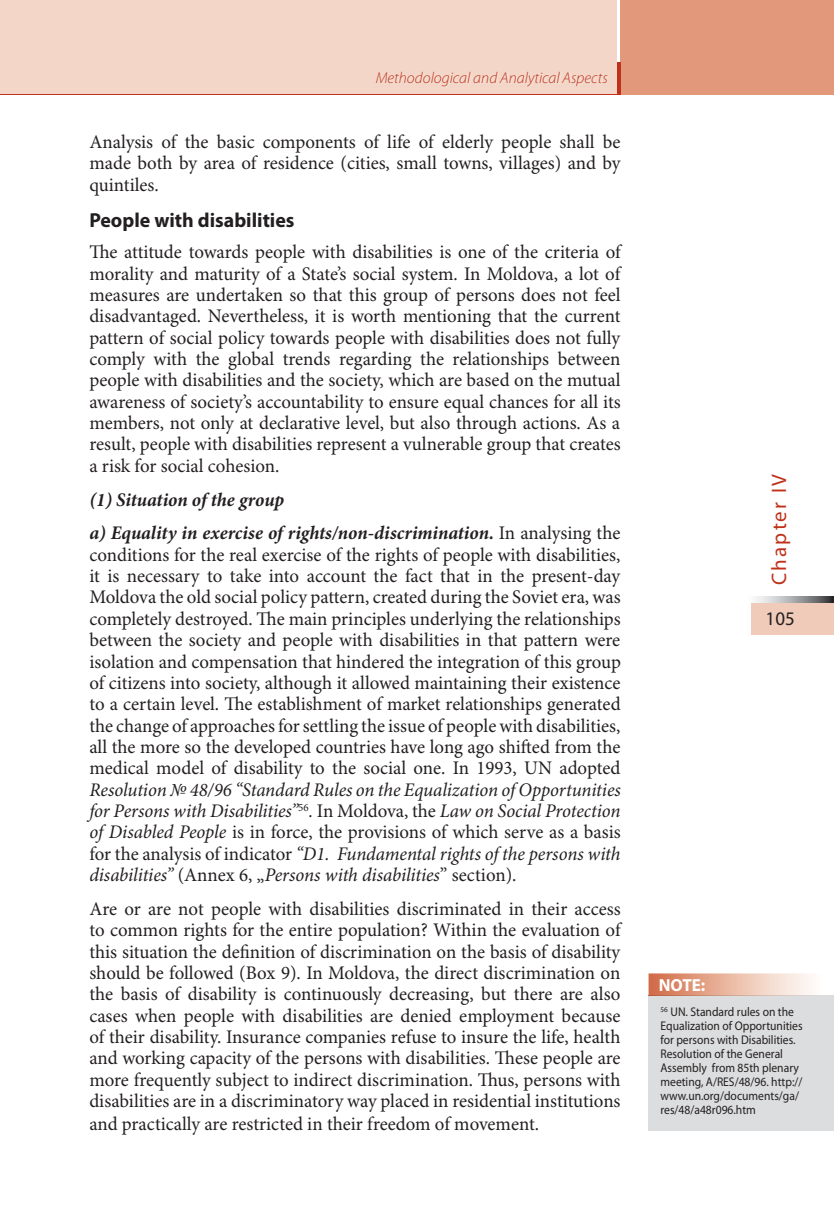
<style>
.page{position:relative;width:834px;height:1221px;background:#fff}
.page>*{position:absolute;margin:0;border:0;box-sizing:border-box;transform-origin:0 0}
.t1{font:21px "Myriad Pro";letter-spacing:.1em;color:#bf311a}
.t2{font:700 20.3px "Myriad Pro";color:#231f20}
.t3{font:19.25px/21.3px "Minion Pro";color:#231f20;text-align:justify}
.t4{font:italic 19.25px/21.3px "Minion Pro";letter-spacing:-.01em;color:#231f20;text-align:justify}
.t5{font:italic 700 19.25px/33.8px "Minion Pro";color:#231f20}
.t6{font:19.25px "Myriad Pro";color:#231f20}
.t7{font:700 17.5px "Myriad Pro";color:#fff}
.t8{font:italic 300 15.75px "Myriad Pro";color:#bf311a}
.t9{font:12.6px/14px "Myriad Pro";color:#231f20;scale:.92 1}
.s1{font-weight:400;font-style:normal}
.s2{font-style:normal}
</style>
<div class="page">
<div style="left:0;top:0;width:617px;height:94px;background:#f3d6c8"></div>
<div style="left:751px;top:602px;width:82px;height:33px;background:#f0cbba"></div>
<svg style="left:755px;top:597px;width:78px;height:5px"></svg>
<div style="left:620px;top:0;width:213px;height:94px;background:#e1987b"></div>
<hr style="left:617px;top:62px;width:3px;height:32px;background:#bf311a">
<hr style="left:0;top:94px;width:618px;height:1px;background:#bf311a">
<img style="left:379px;top:73px;width:224px;height:10px">
<div style="left:648px;top:995px;width:185px;height:135px;background:#dcddde"></div>
<svg style="left:648px;top:973px;width:164px;height:22px;background:#e9b8a3"></svg>
<svg style="left:648px;top:995px;width:160px;height:1px"></svg>
<p class="t8" style="left:375px;top:71px;width:233px">Methodological and Analytical Aspects</p>
<p class="t3" style="left:89px;top:133px;width:532px">Analysis of the basic components of life of elderly people shall be made both by area of residence (cities, small towns, villages) and by quintiles.</p>
<p class="t2" style="left:89px;top:212px;width:207px">People with disabilities</p>
<p class="t3" style="left:89px;top:243px;width:533px">The attitude towards people with disabilities is one of the criteria of morality and maturity of a State’s social system. In Moldova, a lot of measures are undertaken so that this group of persons does not feel disadvantaged. Nevertheless, it is worth mentioning that the current pattern of social policy towards people with disabilities does not fully comply with the global trends regarding the relationships between people with disabilities and the society, which are based on the mutual awareness of society’s accountability to ensure equal chances for all its members, not only at declarative level, but also through actions. As a result, people with disabilities represent a vulnerable group that creates a risk for social cohesion.</p>
<p class="t5" style="left:89px;top:484px;width:532px">(1) Situation of the group<br>a) Equality in exercise of rights/non-discrimination. <span class="s1">In analysing the</span></p>
<p class="t3" style="left:89px;top:545px;width:533px">conditions for the real exercise of the rights of people with disabilities, it is necessary to take into account the fact that in the present-day Moldova the old social policy pattern, created during the Soviet era, was completely destroyed. The main principles underlying the relationships between the society and people with disabilities in that pattern were isolation and compensation that hindered the integration of this group of citizens into society, although it allowed maintaining their existence to a certain level. The establishment of market relationships generated the change of approaches for settling the issue of people with disabilities, all the more so the developed countries have long ago shifted from the medical model of disability to the social one. In 1993, UN adopted</p>
<p class="t4" style="left:89px;top:780px;width:533px">Resolution № 48/96 “Standard Rules on the Equalization of Opportunities for Persons with Disabilities”<sup>56</sup>. <span class="s2">In Moldova, the</span> Law on Social Protection of Disabled People <span class="s2">is in force, the provisions of which serve as a basis for the analysis of indicator</span> “D1. Fundamental rights of the persons with disabilities” <span class="s2">(Annex 6, „</span>Persons with disabilities<span class="s2">” section).</span></p>
<p class="t3" style="left:89px;top:899px;width:532px">Are or are not people with disabilities discriminated in their access to common rights for the entire population? Within the evaluation of this situation the definition of discrimination on the basis of disability should be followed (Box 9). In Moldova, the direct discrimination on the basis of disability is continuously decreasing, but there are also cases when people with disabilities are denied employment because of their disability. Insurance companies refuse to insure the life, health and working capacity of the persons with disabilities. These people are more frequently subject to indirect discrimination. Thus, persons with disabilities are in a discriminatory way placed in residential institutions and practically are restricted in their freedom of movement.</p>
<p class="t1" style="left:771px;top:584px;width:112px;rotate:-90deg">Chapter IV</p>
<p class="t6" style="left:765px;top:611px;width:31px">105</p>
<p class="t7" style="left:658px;top:978px;width:48px">NOTE:</p>
<p class="t9" style="left:660px;top:1006px;width:156px"><sup>56</sup> UN. Standard rules on the<br>Equalization of Opportunities for persons with Disabilities.<br>Resolution of the General<br>Assembly from 85th plenary meeting, A/RES/48/96. http:// www.un.org/documents/ga/ res/48/a48r096.htm</p>
</div>
